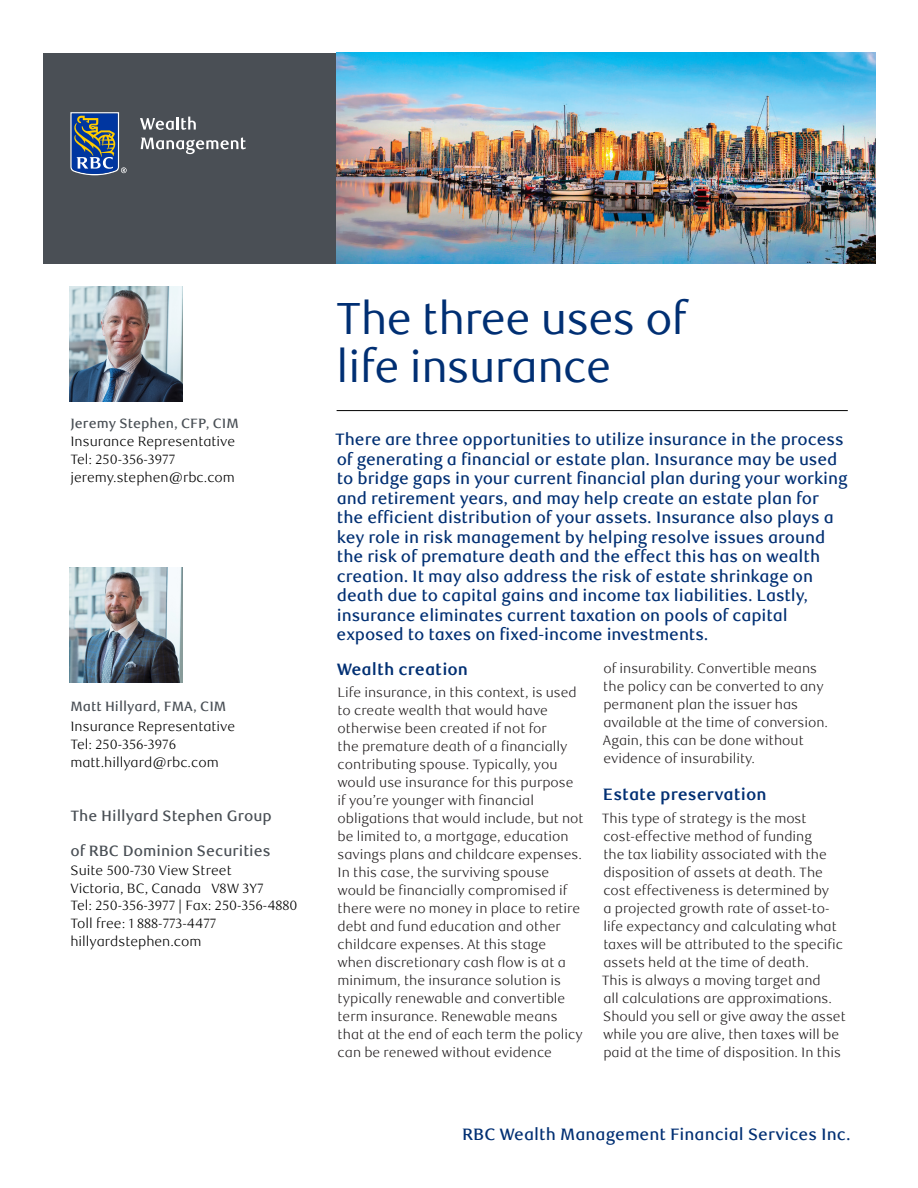
<style>
.page{position:relative;width:918px;height:1188px;background:#fff}
.page>*{position:absolute;margin:0;border:0;box-sizing:border-box;transform-origin:0 0}
.t1{font:45px/48px "RBC Display";color:#002f73}
.t2{font:500 16.5px/19.5px "RBC Text";letter-spacing:-.005em;color:#002f73}
.t3{font:700 16.5px "RBC Text";color:#002f73}
.t4{font:500 15px "RBC Text";color:#484e54}
.t5{font:300 13.5px/18px "RBC Text";color:#231f20}
.t6{font:300 13.5px/17.9px "RBC Text";color:#000}
.t7{font:500 13.5px "RBC Text";color:#484e54}
</style>
<div class="page">
<hr style="left:337px;top:410px;width:511px;height:1px;background:#000">
<div style="left:43px;top:53px;width:294px;height:210px;background:#4a4f55"></div>
<svg style="left:70px;top:112px;width:57px;height:63px;background:#4f6787"></svg>
<svg style="left:140px;top:117px;width:56px;height:13px"></svg>
<svg style="left:141px;top:137px;width:105px;height:17px"></svg>
<img style="left:337px;top:53px;width:538px;height:210px">
<img style="left:69px;top:286px;width:113px;height:115px">
<img style="left:69px;top:567px;width:113px;height:115px">
<p class="t7" style="left:70px;top:416px;width:170px">Jeremy Stephen, CFP, CIM</p>
<p class="t6" style="left:70px;top:433px;width:166px">Insurance Representative<br>Tel: 250-356-3977 jeremy.stephen@rbc.com</p>
<p class="t7" style="left:70px;top:698px;width:157px">Matt Hillyard, FMA, CIM</p>
<p class="t6" style="left:70px;top:718px;width:166px">Insurance Representative</p>
<p class="t6" style="left:70px;top:754px;width:150px">matt.hillyard@rbc.com</p>
<p class="t4" style="left:70px;top:807px;width:203px">The Hillyard Stephen Group</p>
<p class="t4" style="left:70px;top:842px;width:202px">of RBC Dominion Securities</p>
<p class="t6" style="left:70px;top:862px;width:229px">Suite 500-730 View Street<br>Victoria, BC, Canada V8W 3Y7<br>Tel: 250-356-3977 | Fax: 250-356-4880<br>Toll free: 1 888-773-4477 hillyardstephen.com</p>
<p class="t6" style="left:70px;top:736px;width:107px">Tel: 250-356-3976</p>
<h1 class="t1" style="left:337px;top:295px;width:351px">The three uses of life insurance</h1>
<p class="t2" style="left:335px;top:430px;width:514px">There are three opportunities to utilize insurance in the process of generating a financial or estate plan. Insurance may be used to bridge gaps in your current financial plan during your working and retirement years, and may help create an estate plan for the efficient distribution of your assets. Insurance also plays a key role in risk management by helping resolve issues around the risk of premature death and the effect this has on wealth creation. It may also address the risk of estate shrinkage on death due to capital gains and income tax liabilities. Lastly, insurance eliminates current taxation on pools of capital exposed to taxes on fixed-income investments.</p>
<p class="t3" style="left:337px;top:659px;width:133px">Wealth creation</p>
<p class="t5" style="left:337px;top:684px;width:248px">Life insurance, in this context, is used to create wealth that would have otherwise been created if not for<br>the premature death of a financially contributing spouse. Typically, you would use insurance for this purpose if you’re younger with financial obligations that would include, but not be limited to, a mortgage, education savings plans and childcare expenses.<br>In this case, the surviving spouse would be financially compromised if there were no money in place to retire debt and fund education and other childcare expenses. At this stage when discretionary cash flow is at a minimum, the insurance solution is typically renewable and convertible term insurance. Renewable means that at the end of each term the policy can be renewed without evidence</p>
<p class="t5" style="left:603px;top:660px;width:227px">of insurability. Convertible means the policy can be converted to any permanent plan the issuer has available at the time of conversion.<br>Again, this can be done without evidence of insurability.</p>
<p class="t3" style="left:603px;top:785px;width:165px">Estate preservation</p>
<p class="t5" style="left:602px;top:809px;width:246px">This type of strategy is the most cost-effective method of funding<br>the tax liability associated with the disposition of assets at death. The cost effectiveness is determined by<br>a projected growth rate of asset-to&shy;life expectancy and calculating what taxes will be attributed to the specific assets held at the time of death.<br>This is always a moving target and<br>all calculations are approximations.<br>Should you sell or give away the asset while you are alive, then taxes will be paid at the time of disposition. In this</p>
<p class="t2" style="left:462px;top:1125px;width:390px">RBC Wealth Management Financial Services Inc.</p>
</div>
